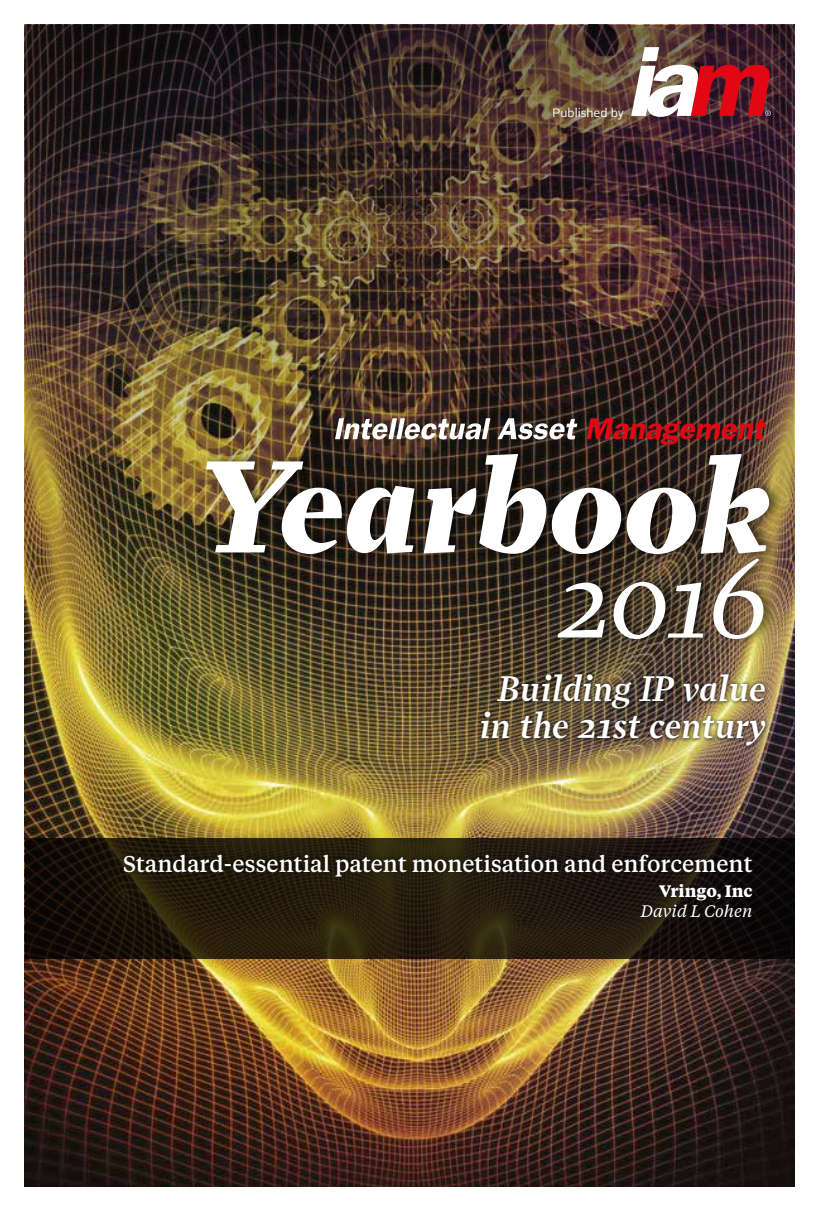
<style>
.page{position:relative;width:819px;height:1211px;background:#fff}
.page>*{position:absolute;margin:0;border:0;box-sizing:border-box;transform-origin:0 0}
.t1{font:italic 900 133px "Prensa";color:#fff}
.t2{font:italic 110.77px "Prensa";color:#fff}
.t3{font:italic 600 36.05px/37.3px "Prensa";letter-spacing:-.01em;color:#fff;text-align:center}
.t4{font:500 22.75px "Tiempos Text";color:#fff}
.t5{font:italic 16.62px "Tiempos Text";color:#fff}
.t6{font:700 16.62px "Tiempos Text";color:#fff}
.t7{font:12.25px "Alright Sans";color:#fff}
</style>
<div class="page">
<img style="left:25px;top:635px;width:769px;height:551px">
<img style="left:28px;top:28px;width:763px;height:604px">
<img style="left:631px;top:47px;width:140px;height:70px">
<div style="left:477px;top:670px;width:292px;height:80px;background:#000;opacity:.4"></div>
<div style="left:201px;top:444px;width:582px;height:204px;background:#000;opacity:.64"></div>
<img style="left:335px;top:418px;width:155px;height:21px">
<svg style="left:497px;top:418px;width:80px;height:21px"></svg>
<svg style="left:586px;top:418px;width:180px;height:26px;background:#78191c"></svg>
<svg style="left:25px;top:838px;width:769px;height:121px;background:#1e160b"></svg>
<div style="left:119px;top:848px;width:638px;height:73px;background:#000;opacity:.6"></div>
<p class="t7" style="left:552px;top:104px;width:73px">Published by</p>
<h1 class="t1" style="left:197px;top:428px;width:576px">Yearbook</h1>
<h2 class="t2" style="left:555px;top:534px;width:218px">2016</h2>
<h3 class="t3" style="left:479px;top:670px;width:288px">Building IP value in the 21st century</h3>
<p class="t4" style="left:123px;top:848px;width:631px">Standard-essential patent monetisation and enforcement</p>
<p class="t6" style="left:659px;top:879px;width:95px">Vringo, Inc</p>
<p class="t5" style="left:640px;top:899px;width:114px">David L Cohen</p>
</div>
